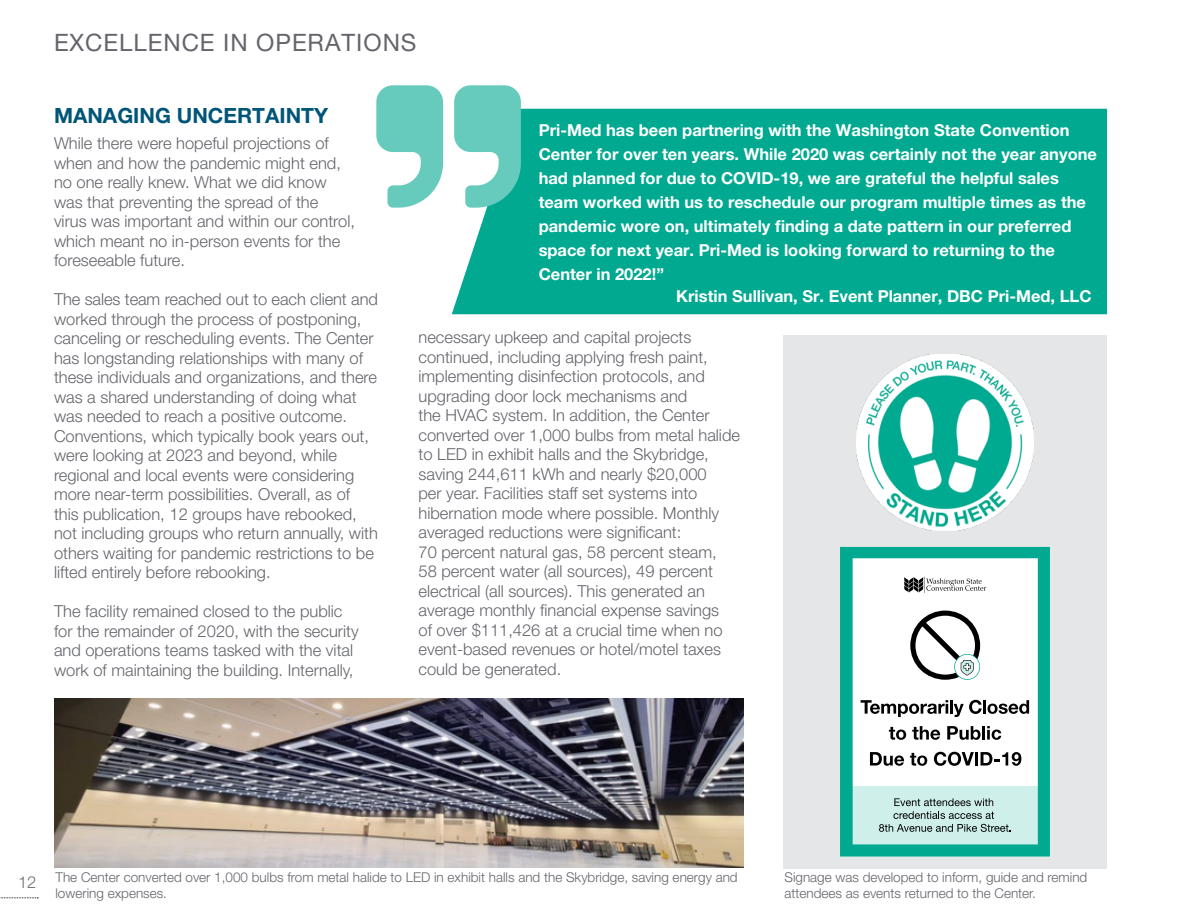
<style>
.page{position:relative;width:1188px;height:918px;background:#fff}
.page>*{position:absolute;margin:0;border:0;box-sizing:border-box;transform-origin:0 0}
.t1{font:24px "Helvetica Neue LT Pro";letter-spacing:.04em;color:#63656b}
.t2{font:700 21px "Helvetica Neue LT Pro";color:#005678}
.t3{font:300 16.5px/19.5px "Helvetica Neue LT Pro";color:#63656b}
.t4{font:700 16.5px/24px "Helvetica Neue LT Pro";color:#fff}
.t5{font:300 16.5px "Helvetica Neue LT Pro";color:#6f6f75}
.t6{font:300 13.5px/16.2px "Helvetica Neue LT Pro";color:#63656b}
</style>
<div class="page">
<svg style="left:0;top:897px;width:38px;height:1px"></svg>
<div style="left:783px;top:335px;width:324px;height:534px;background:#e5e6e7"></div>
<svg style="left:840px;top:547px;width:210px;height:310px;fill:#fff"></svg>
<svg style="left:861px;top:700px;width:87px;height:17px"></svg>
<hr style="left:950px;top:700px;width:3px;height:14px;background:#000">
<svg style="left:954px;top:700px;width:75px;height:17px"></svg>
<svg style="left:889px;top:727px;width:17px;height:13px"></svg>
<svg style="left:912px;top:726px;width:28px;height:14px"></svg>
<svg style="left:947px;top:726px;width:34px;height:14px"></svg>
<hr style="left:982px;top:726px;width:3px;height:14px;background:#000">
<svg style="left:987px;top:726px;width:14px;height:14px"></svg>
<svg style="left:870px;top:752px;width:34px;height:14px"></svg>
<svg style="left:910px;top:753px;width:17px;height:13px"></svg>
<svg style="left:934px;top:752px;width:40px;height:14px"></svg>
<hr style="left:975px;top:752px;width:3px;height:14px;background:#000">
<svg style="left:981px;top:752px;width:40px;height:14px"></svg>
<svg style="left:879px;top:798px;width:132px;height:34px"></svg>
<svg style="left:910px;top:611px;width:70px;height:69px"></svg>
<svg style="left:904px;top:577px;width:82px;height:16px"></svg>
<img style="left:55px;top:699px;width:688px;height:168px">
<div style="left:452px;top:109px;width:655px;height:205px;background:#00a98f"></div>
<svg style="left:376px;top:85px;width:145px;height:123px"></svg>
<img style="left:857px;top:355px;width:176px;height:175px">
<h1 class="t1" style="left:54px;top:28px;width:364px">EXCELLENCE IN OPERATIONS</h1>
<p class="t2" style="left:54px;top:103px;width:276px">MANAGING UNCERTAINTY</p>
<p class="t3" style="left:54px;top:133px;width:303px">While there were hopeful projections of when and how the pandemic might end, no one really knew. What we did know was that preventing the spread of the virus was important and within our control, which meant no in-person events for the foreseeable future.</p>
<p class="t3" style="left:54px;top:289px;width:325px">The sales team reached out to each client and worked through the process of postponing, canceling or rescheduling events. The Center has longstanding relationships with many of these individuals and organizations, and there was a shared understanding of doing what was needed to reach a positive outcome.<br>Conventions, which typically book years out, were looking at 2023 and beyond, while regional and local events were considering more near-term possibilities. Overall, as of this publication, 12 groups have rebooked, not including groups who return annually, with others waiting for pandemic restrictions to be lifted entirely before rebooking.</p>
<p class="t3" style="left:54px;top:601px;width:306px">The facility remained closed to the public for the remainder of 2020, with the security and operations teams tasked with the vital work of maintaining the building. Internally,</p>
<p class="t4" style="left:539px;top:117px;width:560px">Pri-Med has been partnering with the Washington State Convention Center for over ten years. While 2020 was certainly not the year anyone had planned for due to COVID-19, we are grateful the helpful sales team worked with us to reschedule our program multiple times as the pandemic wore on, ultimately finding a date pattern in our preferred space for next year. Pri-Med is looking forward to returning to the Center in 2022!”</p>
<p class="t4" style="left:676px;top:284px;width:417px">Kristin Sullivan, Sr. Event Planner, DBC Pri-Med, LLC</p>
<p class="t3" style="left:418px;top:327px;width:323px">necessary upkeep and capital projects continued, including applying fresh paint, implementing disinfection protocols, and upgrading door lock mechanisms and<br>the HVAC system. In addition, the Center converted over 1,000 bulbs from metal halide to LED in exhibit halls and the Skybridge, saving 244,611 kWh and nearly $20,000<br>per year. Facilities staff set systems into hibernation mode where possible. Monthly averaged reductions were significant:<br>70 percent natural gas, 58 percent steam,<br>58 percent water (all sources), 49 percent electrical (all sources). This generated an average monthly financial expense savings<br>of over $111,426 at a crucial time when no event-based revenues or hotel/motel taxes could be generated.</p>
<p class="t5" style="left:18px;top:872px;width:20px">12</p>
<p class="t6" style="left:56px;top:869px;width:684px">The Center converted over 1,000 bulbs from metal halide to LED in exhibit halls and the Skybridge, saving energy and lowering expenses.</p>
<p class="t6" style="left:784px;top:869px;width:304px">Signage was developed to inform, guide and remind attendees as events returned to the Center.</p>
</div>
